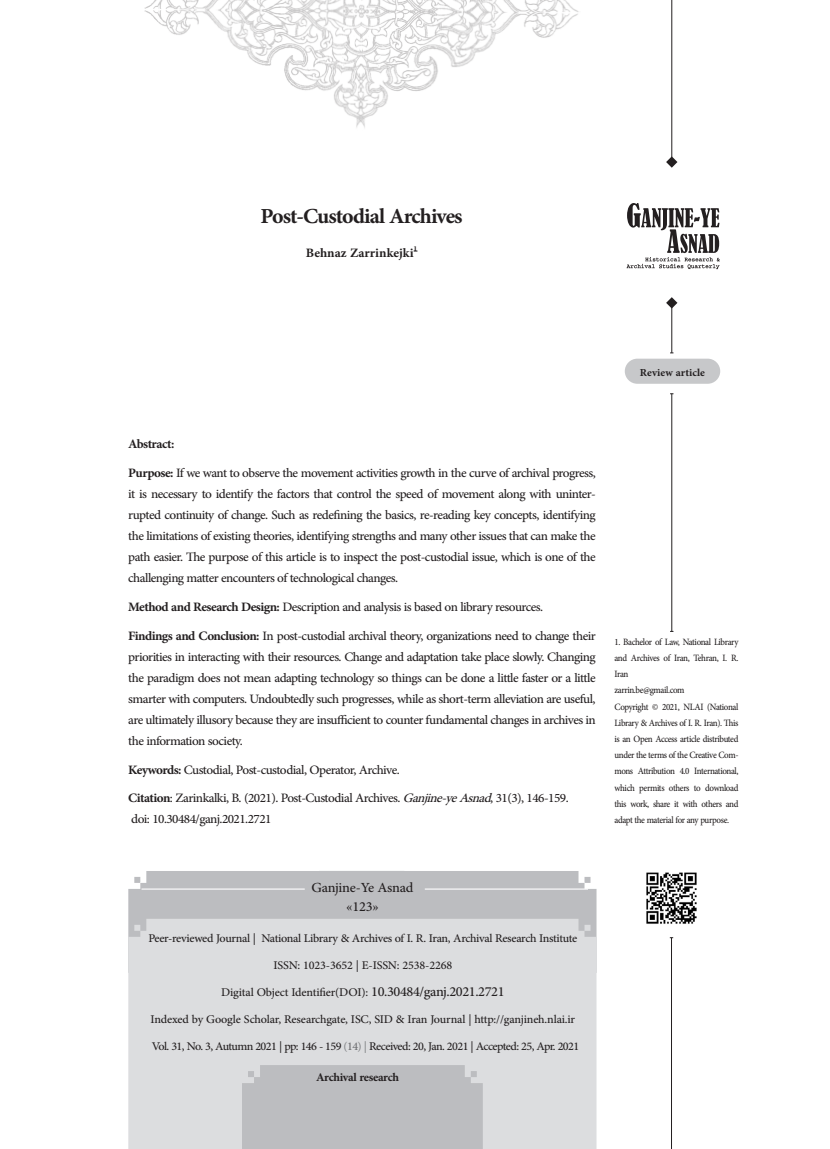
<style>
.page{position:relative;width:830px;height:1149px;background:#fff}
.page>*{position:absolute;margin:0;border:0;box-sizing:border-box;transform-origin:0 0}
.t1{font:700 30px "Adobe Arabic";letter-spacing:-.03em;color:#231f20}
.Normal_11{font:19.5px "Adobe Arabic";letter-spacing:-.02em;color:#231f20}
.Caption_جدول{font:19.5px "Adobe Arabic";color:#231f20}
.t2{font:18px/21px "Adobe Arabic";letter-spacing:-.03em;color:#231f20;text-align:justify}
.t3{font:700 18px "Adobe Arabic";color:#231f20}
.t4{font:700 18px "Adobe Arabic";letter-spacing:-.03em;color:#231f20}
.t5{font:italic 18px "Adobe Arabic";color:#231f20}
.Normal_11-2{font:16.5px "Adobe Arabic";letter-spacing:-.02em;color:#231f20}
.Normal_11-3{font:700 16.5px "Adobe Arabic";letter-spacing:-.02em;color:#231f20}
.Normal_11-4{font:700 15px "Adobe Arabic";letter-spacing:.005em;color:#231f20}
.t6{font:13.5px/16.2px "Adobe Arabic";letter-spacing:-.03em;color:#231f20;text-align:justify;scale:.9 1}
.t7{font:700 10.5px "Adobe Arabic";color:#231f20}
.s1{font-weight:700}
.s2{font-style:italic}
.s3{color:#808285}
.s4{color:#6c6d70}
</style>
<div class="page">
<div style="left:128px;top:871px;width:468px;height:47px;background:#bcbdc0"></div>
<div style="left:128px;top:918px;width:468px;height:230px;background:#dcdddf"></div>
<hr style="left:424px;top:888px;width:163px;height:1px;background:#fff">
<hr style="left:141px;top:888px;width:163px;height:1px;background:#fff">
<img style="left:144px;top:0;width:435px;height:128px">
<hr style="left:671px;top:0;width:1px;height:157px;background:#231f20">
<hr style="left:670px;top:937px;width:1px;height:211px;background:#231f20">
<hr style="left:671px;top:393px;width:1px;height:238px;background:#231f20">
<hr style="left:671px;top:305px;width:1px;height:48px;background:#231f20">
<svg style="left:666px;top:156px;width:11px;height:12px"></svg>
<svg style="left:666px;top:297px;width:11px;height:11px"></svg>
<svg style="left:626px;top:203px;width:93px;height:66px"></svg>
<div style="left:242px;top:1064px;width:240px;height:84px;background:#bcbdc0"></div>
<div style="left:624px;top:358px;width:95px;height:25px;background:#c7c8ca;border-radius:13px"></div>
<img style="left:646px;top:872px;width:51px;height:52px">
<p class="t1" style="left:260px;top:195px;width:203px">Post-Custodial Archives</p>
<p class="t7" style="left:413px;top:241px;width:5px">1</p>
<p class="t3" style="left:306px;top:240px;width:109px">Behnaz Zarrinkejki</p>
<p class="Normal_11-4" style="left:639px;top:361px;width:66px">Review article</p>
<p class="t4" style="left:128px;top:431px;width:47px">Abstract:</p>
<p class="t2" style="left:128px;top:460px;width:468px"><span class="s1">Purpose</span> If<span class="s1">:</span> we want to observe the movement activities growth in the curve of archival progress,</p>
<p class="t2" style="left:128px;top:502px;width:468px">rupted continuity of change. Such as redefining the basics -r e, reading key concepts, identifying</p>
<p class="t2" style="left:128px;top:481px;width:468px">isit necessary to identify the factors that control the speed of movement along with uninter-</p>
<p class="t2" style="left:128px;top:523px;width:468px">the limitations of existing theories, identifying strengths and many other issues that can make the path easier. The purpose of this article tois inspect the post-custodial issue, which is one of the challenging matter encounters of technological changes.</p>
<p class="t2" style="left:128px;top:594px;width:416px"><span class="s1">Method and Research Design:</span> Description and analysis is based on library resources.</p>
<p class="t2" style="left:128px;top:623px;width:468px"><span class="s1">Findings and Conclusion</span> In<span class="s1">:</span> post-custodial archival theory, organizations need to change their priorities in interacting with their resources. Change and adaptation take place slowly. Changing the paradigm does not mean adapting technology so things can be done a little faster aor little smarter with computers. Undoubtedly such progresses, while as short-term alleviation are useful, are ultimately illusory because they are insufficient to counter fundamental changes in archives in the information society.</p>
<p class="t2" style="left:128px;top:756px;width:273px"><span class="s1">Keywords:</span> Custodial, Post-custodial, Operator, Archive.</p>
<p class="t2" style="left:490px;top:785px;width:80px">31, , (3) 146-159.</p>
<p class="t2" style="left:128px;top:785px;width:322px"><span class="s1">Citation</span>: Zarinkalki (.B, 2021 .) Post-Custodial Archives. <span class="s2">Ganjine</span></p>
<p class="t2" style="left:131px;top:806px;width:142px">doi: 10.30484/ganj.2021.2721</p>
<p class="t5" style="left:459px;top:785px;width:40px">Asnad</p>
<p class="t5" style="left:441px;top:785px;width:24px">y e-</p>
<p class="t6" style="left:614px;top:631px;width:139px">1. Bachelor of Law, National Library and Archives of Iran, Tehran .R.I, Iran</p>
<p class="t6" style="left:614px;top:680px;width:79px">zarrin @b e. gmail.com</p>
<p class="t6" style="left:614px;top:696px;width:139px">Copyright © 2021, NLAI (National Library &amp; Archives .R.Io f Iran .) This anis Open Access article distributed</p>
<p class="t6" style="left:614px;top:761px;width:139px">mons Attribution 4.0 International,</p>
<p class="t6" style="left:614px;top:745px;width:139px">under the terms of the Creative Com-</p>
<p class="t6" style="left:614px;top:777px;width:139px">which permits others to download this work, share it with others and adapt the material for any purpose.</p>
<p class="Normal_11" style="left:311px;top:873px;width:104px">Ganjine-Ye Asnad</p>
<p class="Caption_جدول" style="left:346px;top:892px;width:34px">«123»</p>
<p class="Normal_11-2" style="left:148px;top:925px;width:430px">Peer-reviewed Journal | National Library &amp; Archives .R.Io f Iran, Archival Research Institute</p>
<p class="Normal_11-2" style="left:273px;top:952px;width:180px">ISSN: 1023-3652 -E| ISSN: 2538-2268</p>
<p class="Normal_11" style="left:371px;top:977px;width:135px">10.30484/ganj.2021.2721</p>
<p class="Normal_11-2" style="left:221px;top:979px;width:148px">Digital Object Identifier(DOI :)</p>
<p class="Normal_11-2" style="left:150px;top:1006px;width:426px">Indexed by Google Scholar, Researchgate, ISC, SID &amp; Iran Journal | http://ganjineh.nlaii r.</p>
<p class="Normal_11-2" style="left:152px;top:1033px;width:429px">Vol. 31, No 3,. Autumn 2021 | pp: 146 -159 <span class="s3">(</span><span class="s4">14</span><span class="s3">) |</span> Received: 20, Jan. 2021 | Accepted: 25, Apr. 2021</p>
<p class="Normal_11-3" style="left:316px;top:1065px;width:84px">Archival research</p>
</div>
